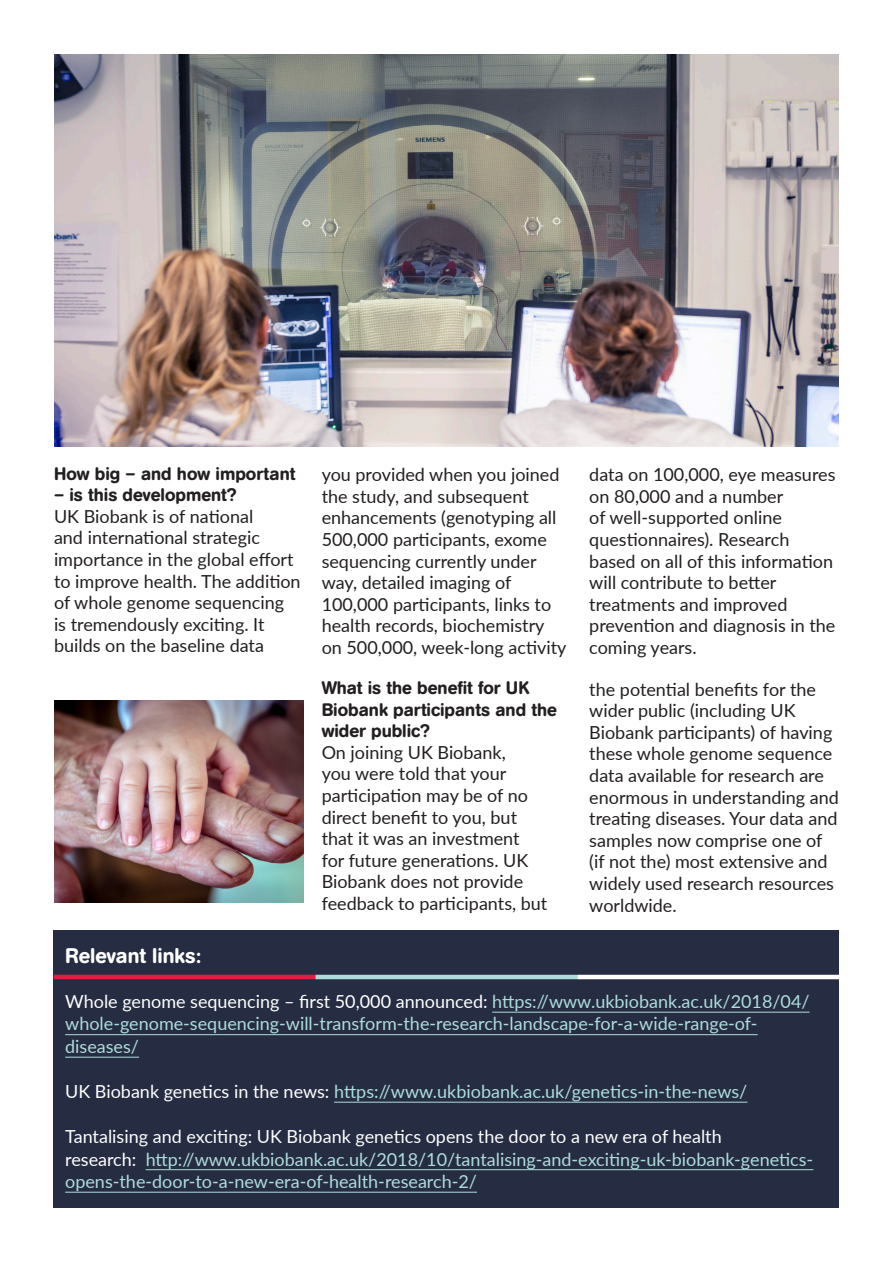
<style>
.page{position:relative;width:893px;height:1263px;background:#fff}
.page>*{position:absolute;margin:0;border:0;box-sizing:border-box;transform-origin:0 0}
.t1{font:500 21px "AG Book Rounded";color:#fff}
.t2{font:18px/21.6px "Lato";color:#231f20}
.t3{font:18px/22.5px "Lato";color:#addddb}
.t4{font:500 18px/21.6px "AG Book Rounded";color:#231f20}
.t5{font:18px "Lato";color:#fff}
.s1{color:#fff}
</style>
<div class="page">
<div style="left:54px;top:930px;width:785px;height:278px;background:#262c42"></div>
<hr style="left:492px;top:1012px;width:318px;height:1px;background:#addddb">
<hr style="left:65px;top:1034px;width:693px;height:1px;background:#addddb">
<hr style="left:65px;top:1057px;width:74px;height:1px;background:#addddb">
<hr style="left:334px;top:1102px;width:413px;height:1px;background:#addddb">
<hr style="left:146px;top:1169px;width:667px;height:1px;background:#addddb">
<hr style="left:65px;top:1192px;width:412px;height:1px;background:#addddb">
<img style="left:54px;top:54px;width:785px;height:392px">
<img style="left:54px;top:700px;width:250px;height:202px">
<hr style="left:54px;top:975px;width:261px;height:4px;background:#e11d43">
<hr style="left:315px;top:975px;width:262px;height:4px;background:#abdcda">
<hr style="left:577px;top:975px;width:262px;height:4px;background:#fff">
<p class="t4" style="left:54px;top:463px;width:243px">How big – and how important</p>
<p class="t4" style="left:54px;top:484px;width:184px">– is this development?</p>
<p class="t2" style="left:54px;top:505px;width:248px">UK Biobank is of national<br>and international strategic importance in the global effort to improve health. The addition of whole genome sequencing is tremendously exciting. It builds on the baseline data</p>
<p class="t2" style="left:322px;top:463px;width:246px">you provided when you joined the study, and subsequent enhancements (genotyping all<br>500,000 participants, exome sequencing currently under way, detailed imaging of<br>100,000 participants, links to health records, biochemistry on 500,000, week-long activity</p>
<p class="t2" style="left:589px;top:463px;width:248px">data on 100,000, eye measures on 80,000 and a number<br>of well-supported online questionnaires). Research based on all of this information will contribute to better treatments and improved prevention and diagnosis in the coming years.</p>
<p class="t4" style="left:322px;top:677px;width:237px">What is the benefit for UK<br>Biobank participants and the wider public?</p>
<p class="t2" style="left:322px;top:741px;width:227px">On joining UK Biobank,<br>you were told that your participation may be of no direct benefit to you, but that it was an investment<br>for future generations. UK<br>Biobank does not provide feedback to participants, but</p>
<p class="t2" style="left:589px;top:677px;width:251px">the potential benefits for the wider public (including UK<br>Biobank participants) of having these whole genome sequence data available for research are enormous in understanding and treating diseases. Your data and samples now comprise one of (if not the) most extensive and widely used research resources worldwide.</p>
<p class="t1" style="left:65px;top:943px;width:138px">Relevant links:</p>
<p class="t3" style="left:65px;top:989px;width:746px"><span class="s1">Whole genome sequencing – first 50,000 announced:</span> https://www.ukbiobank.ac.uk/2018/04/ whole-genome-sequencing-will-transform-the-research-landscape-for-a-wide-range-of&shy;diseases/</p>
<p class="t3" style="left:65px;top:1079px;width:684px"><span class="s1">UK Biobank genetics in the news:</span> https://www.ukbiobank.ac.uk/genetics-in-the-news/</p>
<p class="t5" style="left:65px;top:1123px;width:658px">Tantalising and exciting: UK Biobank genetics opens the door to a new era of health</p>
<p class="t3" style="left:65px;top:1147px;width:750px"><span class="s1">research:</span> http://www.ukbiobank.ac.uk/2018/10/tantalising-and-exciting-uk-biobank-genetics&shy;opens-the-door-to-a-new-era-of-health-research-2/</p>
</div>
